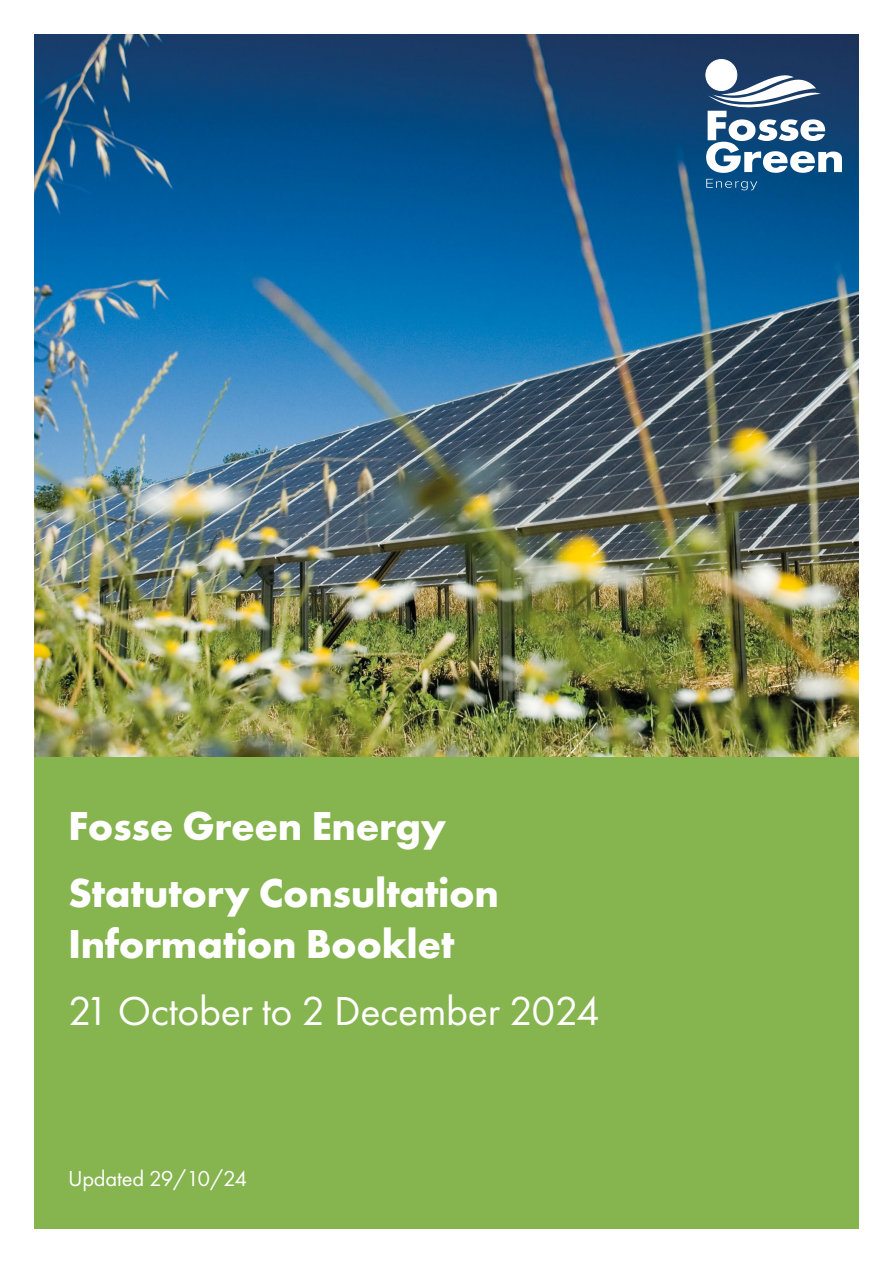
<style>
.page{position:relative;width:893px;height:1263px;background:#fff}
.page>*{position:absolute;margin:0;border:0;box-sizing:border-box;transform-origin:0 0}
.t1{font:700 42px/67.3px "Futura PT";letter-spacing:-.01em;color:#fff}
.t2{font:42px "Futura PT";letter-spacing:-.01em;color:#fff}
.t3{font:22.5px "Futura PT";letter-spacing:-.01em;color:#fff}
</style>
<div class="page">
<div style="left:34px;top:757px;width:825px;height:472px;background:#86b44f"></div>
<img style="left:34px;top:34px;width:825px;height:723px">
<div style="left:706px;top:60px;width:31px;height:30px;background:#fff;border-radius:50%"></div>
<div style="left:706px;top:60px;width:31px;height:31px;border:1px solid #fff;border-radius:50%"></div>
<svg style="left:706px;top:179px;width:51px;height:11px"></svg>
<svg style="left:706px;top:73px;width:136px;height:100px"></svg>
<p class="t1" style="left:68px;top:791px;width:432px">Fosse Green Energy<br>Statutory Consultation</p>
<p class="t1" style="left:68px;top:909px;width:388px">Information Booklet</p>
<p class="t2" style="left:68px;top:986px;width:534px">21 October to 2 December 2024</p>
<p class="t3" style="left:68px;top:1165px;width:181px">Updated 29/10/24</p>
</div>
